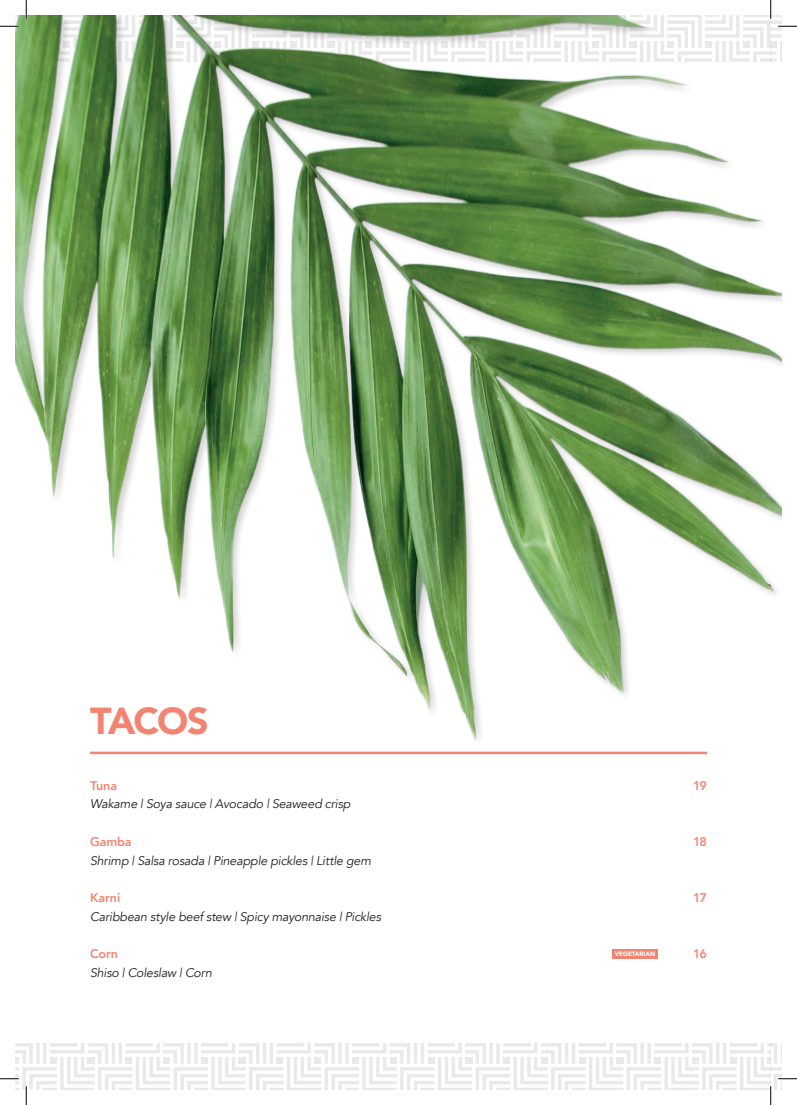
<style>
.page{position:relative;width:797px;height:1105px;background:#fff}
.page>*{position:absolute;margin:0;border:0;box-sizing:border-box;transform-origin:0 0}
.t1{font:900 37.5px "Avenir";letter-spacing:-.055em;color:#f48472}
.t2{font:italic 12.5px "Avenir";letter-spacing:-.015em;color:#231f20}
.t3{font:800 12.5px "Avenir";letter-spacing:-.01em;color:#f48472}
.t4{font:900 6.25px "Avenir";color:#fff}
</style>
<div class="page">
<div style="left:612px;top:949px;width:45px;height:9px;background:#f48472"></div>
<div style="left:16px;top:1043px;width:754px;height:46px;background:linear-gradient(to right,#f5f5f5,#f5f5f5)"></div>
<svg style="left:770px;top:1043px;width:11px;height:46px"></svg>
<img style="left:16px;top:16px;width:765px;height:739px">
<svg style="left:0;top:25px;width:19px;height:2px"></svg>
<svg style="left:778px;top:25px;width:19px;height:2px"></svg>
<svg style="left:0;top:1078px;width:19px;height:1px"></svg>
<svg style="left:778px;top:1078px;width:19px;height:1px"></svg>
<svg style="left:25px;top:0;width:2px;height:19px"></svg>
<svg style="left:25px;top:1086px;width:2px;height:19px"></svg>
<svg style="left:770px;top:0;width:1px;height:19px"></svg>
<svg style="left:770px;top:1086px;width:1px;height:19px"></svg>
<h1 class="t1" style="left:90px;top:689px;width:120px">TACOS</h1>
<p class="t3" style="left:90px;top:775px;width:28px">Tuna</p>
<p class="t3" style="left:693px;top:775px;width:15px">19</p>
<p class="t2" style="left:90px;top:796px;width:262px">Wakame | Soya sauce | Avocado | Seaweed crisp</p>
<p class="t3" style="left:90px;top:832px;width:43px">Gamba</p>
<p class="t3" style="left:693px;top:832px;width:15px">18</p>
<p class="t2" style="left:90px;top:853px;width:282px">Shrimp | Salsa rosada | Pineapple pickles | Little gem</p>
<p class="t3" style="left:90px;top:888px;width:32px">Karni</p>
<p class="t3" style="left:693px;top:888px;width:15px">17</p>
<p class="t2" style="left:90px;top:909px;width:292px">Caribbean style beef stew | Spicy mayonnaise | Pickles</p>
<p class="t3" style="left:90px;top:944px;width:29px">Corn</p>
<p class="t4" style="left:614px;top:948px;width:42px">VEGETARIAN</p>
<p class="t3" style="left:693px;top:944px;width:15px">16</p>
<p class="t2" style="left:90px;top:965px;width:123px">Shiso | Coleslaw | Corn</p>
</div>
